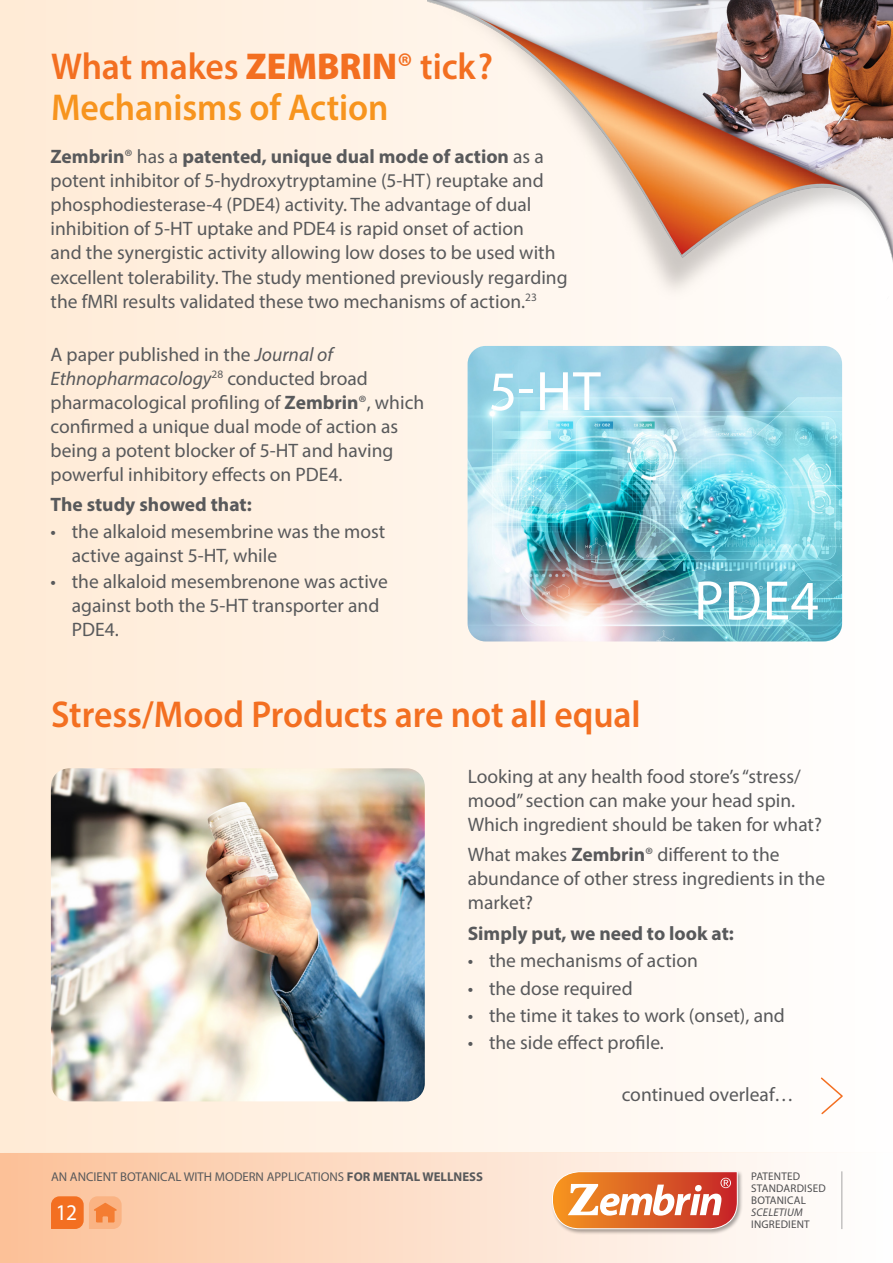
<style>
.page{position:relative;width:893px;height:1263px;background:#fff}
.page>*{position:absolute;margin:0;border:0;box-sizing:border-box;transform-origin:0 0}
.t1{font:55.95px "Myriad Pro";letter-spacing:.02em;color:#fff}
.t2{font:600 37.5px/40.5px "Myriad Pro";color:#f7941e;scale:.95 1}
.t3{font:600 37.5px "Myriad Pro";color:#f36f21;scale:.95 1}
.t4{font:22.5px "Myriad Pro";color:#fff;scale:.95 1}
.t5{font:19.5px/24px "Myriad Pro";color:#58595b}
.t6{font:700 19.5px "Myriad Pro";color:#58595b}
.t7{font:12.75px "Myriad Pro";color:#58595b}
.t8{font:11.1px/12.1px "Myriad Pro";letter-spacing:.02em;color:#4d4d4f}
.t9{font:italic 11.1px "Myriad Pro";letter-spacing:.02em;color:#4d4d4f}
.s1{color:#f36f21}
.s2{font-weight:900;color:#f36f21}
.s3{font-weight:700}
.s4{font-style:italic}
</style>
<div class="page">
<div style="left:0;top:1152px;width:893px;height:111px;background:linear-gradient(to right,#fcc299,#feffff)"></div>
<div style="left:0;top:0;width:893px;height:1152px;background:linear-gradient(to right,#ffead5,#fffefe)"></div>
<img style="left:427px;top:0;width:466px;height:327px">
<div style="left:551px;top:1170px;width:192px;height:65px;background:#000;opacity:.35"></div>
<svg style="left:552px;top:1171px;width:186px;height:58px"></svg>
<hr style="left:841px;top:1171px;width:1px;height:58px;background:#4d4d4f">
<img style="left:51px;top:768px;width:374px;height:333px">
<img style="left:468px;top:346px;width:374px;height:295px">
<svg style="left:819px;top:1076px;width:25px;height:39px"></svg>
<svg style="left:50px;top:1195px;width:72px;height:35px;background:#f69557"></svg>
<h2 class="t2" style="left:51px;top:45px;width:467px"><span class="s1">What makes</span> <span class="s2">ZEMBRIN</span><span class="s1">® tick?<br></span>Mechanisms of Action</h2>
<p class="t5" style="left:51px;top:145px;width:519px"><span class="s3">Zembrin</span>® has a <span class="s3">patented, unique dual mode of action</span> as a potent inhibitor of 5-hydroxytryptamine (5-HT) reuptake and phosphodiesterase-4 (PDE4) activity. The advantage of dual inhibition of 5-HT uptake and PDE4 is rapid onset of action<br>and the synergistic activity allowing low doses to be used with excellent tolerability. The study mentioned previously regarding the fMRI results validated these two mechanisms of action.<sup>23</sup></p>
<p class="t5" style="left:51px;top:342px;width:375px">A paper published in the <span class="s4">Journal of Ethnopharmacology</span><sup>28</sup> conducted broad pharmacological profiling of <span class="s3">Zembrin</span>®, which confirmed a unique dual mode of action as being a potent blocker of 5-HT and having powerful inhibitory effects on PDE4.</p>
<p class="t6" style="left:51px;top:492px;width:203px">The study showed that:</p>
<p class="t5" style="left:72px;top:519px;width:315px;text-indent:-21px">• the alkaloid mesembrine was the most active against 5-HT, while</p>
<p class="t5" style="left:72px;top:569px;width:318px;text-indent:-21px">• the alkaloid mesembrenone was active against both the 5-HT transporter and<br>PDE4.</p>
<h1 class="t1" style="left:489px;top:357px;width:113px">5-HT</h1>
<h1 class="t1" style="left:694px;top:566px;width:126px">PDE4</h1>
<h2 class="t3" style="left:51px;top:690px;width:622px">Stress/Mood Products are not all equal</h2>
<p class="t5" style="left:468px;top:764px;width:356px">Looking at any health food store’s “stress/ mood” section can make your head spin.<br>Which ingredient should be taken for what?</p>
<p class="t5" style="left:468px;top:842px;width:359px">What makes <span class="s3">Zembrin</span>® different to the abundance of other stress ingredients in the market?</p>
<p class="t6" style="left:468px;top:920px;width:268px">Simply put, we need to look at:</p>
<p class="t5" style="left:468px;top:948px;width:232px">• the mechanisms of action</p>
<p class="t5" style="left:468px;top:976px;width:166px">• the dose required</p>
<p class="t5" style="left:468px;top:1003px;width:319px">• the time it takes to work (onset), and</p>
<p class="t5" style="left:468px;top:1030px;width:198px">• the side effect profile.</p>
<p class="t5" style="left:622px;top:1082px;width:173px">continued overleaf…</p>
<p class="t7" style="left:51px;top:1169px;width:433px">AN ANCIENT BOTANICAL WITH MODERN APPLICATIONS <span class="s3">FOR MENTAL WELLNESS</span></p>
<p class="t8" style="left:751px;top:1170px;width:76px">PATENTED<br>STANDARDISED<br>BOTANICAL</p>
<p class="t9" style="left:751px;top:1206px;width:53px">SCELETIUM</p>
<p class="t8" style="left:751px;top:1218px;width:60px">INGREDIENT</p>
<p class="t4" style="left:56px;top:1199px;width:24px">12</p>
</div>
